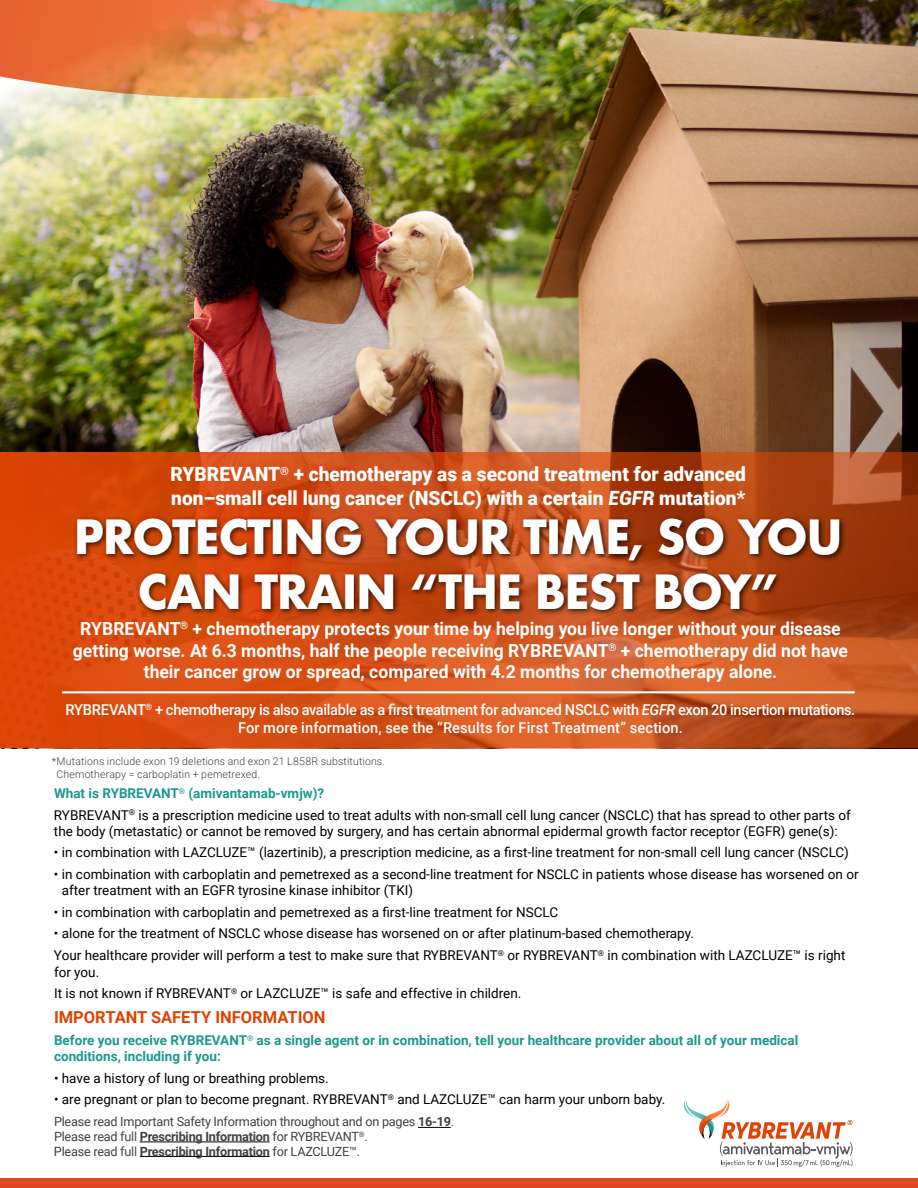
<style>
.page{position:relative;width:918px;height:1188px;background:#fff}
.page>*{position:absolute;margin:0;border:0;box-sizing:border-box;transform-origin:0 0}
.t1{font:700 45.75px/54.4px "Futura";letter-spacing:-.03em;color:#fff;text-align:center}
.t2{font:900 19.65px/24px "Roboto";color:#fff}
.t3{font:700 18px/21.6px "Roboto";color:#fff;text-align:center}
.t4{font:700 16.5px "Roboto";color:#dc4405}
.t5{font:500 15px/18px "Roboto";letter-spacing:-.02em;color:#fff;text-align:center}
.t6{font:13.5px/21.6px "Roboto";color:#000}
.t7{font:700 13.5px/16.2px "Roboto";color:#1d988c}
.t8{font:12.75px/14.5px "Roboto";letter-spacing:-.02em;color:#414042}
.t9{font:300 10.5px/13.2px "Roboto";letter-spacing:.015em;color:#414042}
.s1{font-style:italic}
.s2{font-weight:700;color:#1d988c}
.s3{font-weight:700}
.s4{color:#46484a}
</style>
<div class="page">
<svg style="left:683px;top:1100px;width:170px;height:67px"></svg>
<div style="left:0;top:1178px;width:918px;height:10px;background:#de4a26"></div>
<img style="left:0;top:0;width:918px;height:453px">
<svg style="left:0;top:453px;width:918px;height:295px;background:#cc4f19"></svg>
<div style="left:73px;top:515px;width:774px;height:102px;background:#000;opacity:.75"></div>
<hr style="left:62px;top:691px;width:793px;height:2px;background:#fff">
<hr style="left:418px;top:1127px;width:33px;height:1px;background:#000">
<hr style="left:140px;top:1142px;width:130px;height:1px;background:#000">
<hr style="left:140px;top:1156px;width:130px;height:1px;background:#000">
<h2 class="t2" style="left:171px;top:462px;width:577px">RYBREVANT<sup>®</sup> + chemotherapy as a second treatment for advanced non–small cell lung cancer (NSCLC) with a certain <span class="s1">EGFR</span> mutation*</h2>
<h1 class="t1" style="left:74px;top:510px;width:770px">PROTECTING YOUR TIME, SO YOU<br>CAN TRAIN “THE BEST BOY”</h1>
<p class="t3" style="left:73px;top:617px;width:777px">RYBREVANT<sup>®</sup> + chemotherapy protects your time by helping you live longer without your disease getting worse. At 6.3 months, half the people receiving RYBREVANT<sup>®</sup> + chemotherapy did not have their cancer grow or spread, compared with 4.2 months for chemotherapy alone.</p>
<p class="t5" style="left:66px;top:700px;width:791px">RYBREVANT<sup>®</sup> + chemotherapy is also available as a first treatment for advanced NSCLC with <span class="s1">EGFR</span> exon 20 insertion mutations.<br>For more information, see the “Results for First Treatment” section.</p>
<p class="t9" style="left:57px;top:754px;width:330px;text-indent:-5px">*Mutations include exon 19 deletions and exon 21 L858R substitutions.<br>Chemotherapy = carboplatin + pemetrexed.</p>
<p class="t6" style="left:54px;top:782px;width:798px"><span class="s2">What is RYBREVANT</span><sup>®</sup> <span class="s2">(amivantamab-vmjw)?<br></span>RYBREVANT<sup>®</sup> is a prescription medicine used to treat adults with non-small cell lung cancer (NSCLC) that has spread to other parts of</p>
<p class="t6" style="left:54px;top:820px;width:785px">the body (metastatic) or cannot be removed by surgery, and has certain abnormal epidermal growth factor receptor (EGFR) gene(s):</p>
<p class="t6" style="left:54px;top:841px;width:796px">• in combination with LAZCLUZE™ (lazertinib), a prescription medicine, as a first-line treatment for non-small cell lung cancer (NSCLC)</p>
<p class="t6" style="left:62px;top:866px;width:798px;line-height:16.2px;text-indent:-8px">• in combination with carboplatin and pemetrexed as a second-line treatment for NSCLC in patients whose disease has worsened on or after treatment with an EGFR tyrosine kinase inhibitor (TKI)</p>
<p class="t6" style="left:54px;top:901px;width:506px">• in combination with carboplatin and pemetrexed as a first-line treatment for NSCLC</p>
<p class="t6" style="left:54px;top:922px;width:793px">• alone for the treatment of NSCLC whose disease has worsened on or after platinum-based chemotherapy.<br>Your healthcare provider will perform a test to make sure that RYBREVANT<sup>®</sup> or RYBREVANT<sup>®</sup> in combination with LAZCLUZE™ is right</p>
<p class="t6" style="left:54px;top:961px;width:469px">for you.<br>It is not known if RYBREVANT<sup>®</sup> or LAZCLUZE™ is safe and effective in children.</p>
<p class="t4" style="left:54px;top:1006px;width:273px">IMPORTANT SAFETY INFORMATION</p>
<p class="t7" style="left:54px;top:1032px;width:746px">Before you receive RYBREVANT<sup>®</sup> as a single agent or in combination, tell your healthcare provider about all of your medical conditions, including if you:</p>
<p class="t6" style="left:54px;top:1067px;width:276px">• have a history of lung or breathing problems.</p>
<p class="t6" style="left:54px;top:1088px;width:613px">• are pregnant or plan to become pregnant. RYBREVANT<sup>®</sup> and LAZCLUZE™ can harm your unborn baby.</p>
<p class="t8" style="left:54px;top:1114px;width:402px">Please read Important Safety Information throughout and on pages <span class="s3">16-19</span>.<br>Please read <span class="s4">full</span> <span class="s3">Prescribing Information</span> for RYBREVANT<sup>®</sup>.<br>Please read <span class="s4">full</span> <span class="s3">Prescribing Information</span> for LAZCLUZE™.</p>
</div>
